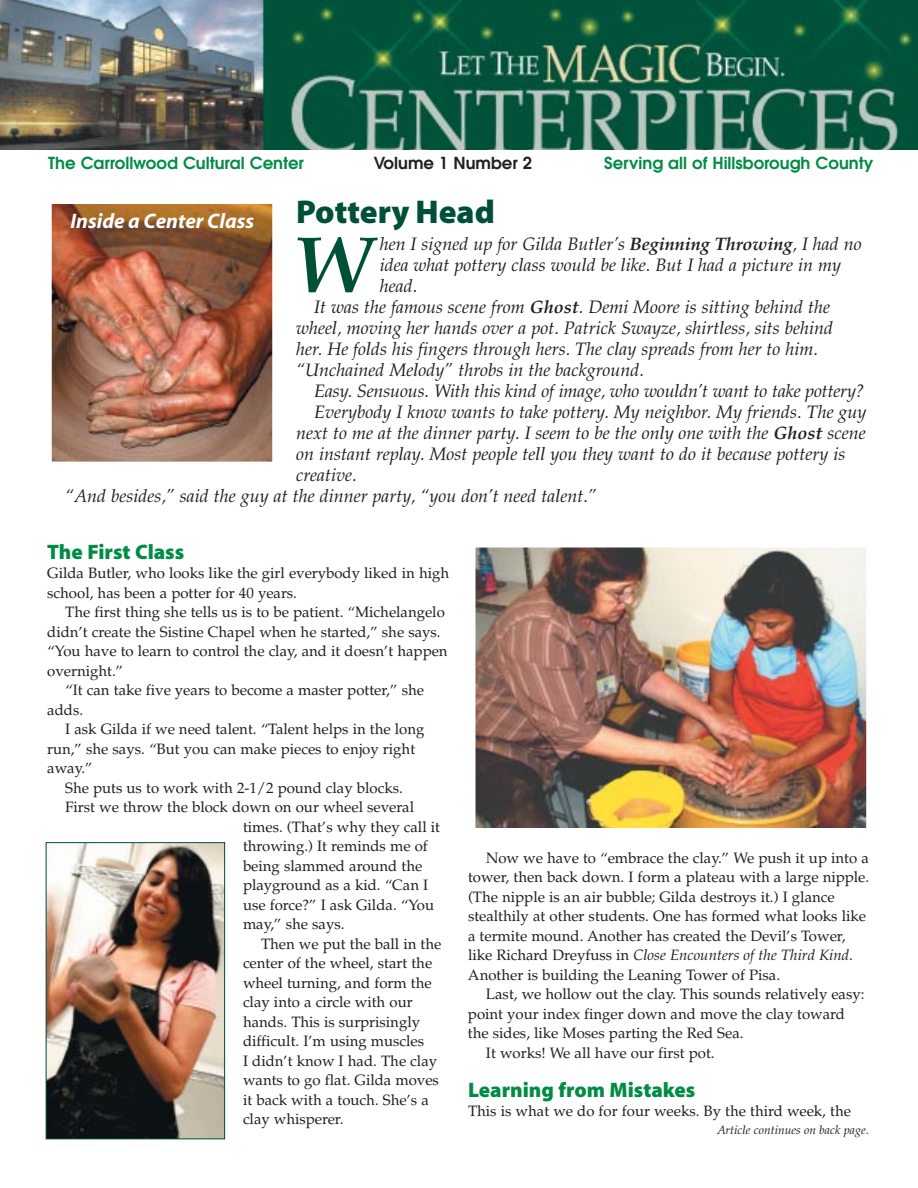
<style>
.page{position:relative;width:918px;height:1188px;background:#fff}
.page>*{position:absolute;margin:0;border:0;box-sizing:border-box;transform-origin:0 0}
.t1{font:italic 700 79.65px "Palatino";color:#004f37}
.t2{font:33px "Myriad MM 830 600";color:#004f37}
.t3{font:21px "Myriad MM 830 600";color:#008c44}
.t4{font:21px "Myriad MM It 700 600";color:#fff}
.t5{font:italic 18px "Palatino";color:#231f1f}
.t6{font:600 16.5px "Avant Garde";color:#008c44}
.t7{font:600 16.5px "Avant Garde";color:#231f1f}
.t8{font:15px/19.5px "Palatino";color:#231f1f}
.t9{font:italic 12px "Palatino";color:#231f1f}
.s1{font-weight:700}
.s2{font-style:italic}
</style>
<div class="page">
<img style="left:0;top:0;width:918px;height:150px">
<img style="left:53px;top:205px;width:218px;height:256px">
<div style="left:46px;top:198px;width:232px;height:270px;border:6px solid #fff"></div>
<img style="left:477px;top:549px;width:388px;height:278px">
<div style="left:470px;top:542px;width:402px;height:292px;border:6px solid #fff"></div>
<img style="left:48px;top:844px;width:175px;height:293px">
<div style="left:46px;top:842px;width:179px;height:297px;border:1px solid #004f37"></div>
<p class="t6" style="left:48px;top:157px;width:257px">The Carrollwood Cultural Center</p>
<p class="t7" style="left:374px;top:157px;width:160px">Volume 1 Number 2</p>
<p class="t6" style="left:604px;top:157px;width:271px">Serving all of Hillsborough County</p>
<h2 class="t2" style="left:296px;top:199px;width:200px">Pottery Head</h2>
<h1 class="t1" style="left:292px;top:234px;width:81px">W</h1>
<p class="t5" style="left:380px;top:237px;width:484px">hen I signed up for Gilda Butler’s <span class="s1">Beginning Throwing</span>, I had no</p>
<h3 class="t4" style="left:71px;top:213px;width:185px">Inside a Center Class</h3>
<p class="t5" style="left:380px;top:258px;width:463px">idea what pottery class would be like. But I had a picture in my</p>
<p class="t5" style="left:380px;top:279px;width:39px">head.</p>
<p class="t5" style="left:314px;top:300px;width:517px">It was the famous scene from <span class="s1">Ghost</span>. Demi Moore is sitting behind the</p>
<p class="t5" style="left:296px;top:321px;width:538px">wheel, moving her hands over a pot. Patrick Swayze, shirtless, sits behind</p>
<p class="t5" style="left:296px;top:342px;width:523px">her. He folds his fingers through hers. The clay spreads from her to him.</p>
<p class="t5" style="left:296px;top:363px;width:349px">“Unchained Melody” throbs in the background.</p>
<p class="t5" style="left:314px;top:384px;width:552px">Easy. Sensuous. With this kind of image, who wouldn’t want to take pottery?</p>
<p class="t5" style="left:314px;top:405px;width:554px">Everybody I know wants to take pottery. My neighbor. My friends. The guy</p>
<p class="t5" style="left:296px;top:426px;width:571px">next to me at the dinner party. I seem to be the only one with the <span class="s1">Ghost</span> scene</p>
<p class="t5" style="left:296px;top:447px;width:551px">on instant replay. Most people tell you they want to do it because pottery is</p>
<p class="t5" style="left:296px;top:468px;width:62px">creative.</p>
<p class="t5" style="left:65px;top:489px;width:533px">“And besides,” said the guy at the dinner party, “you don’t need talent.”</p>
<h3 class="t3" style="left:47px;top:544px;width:138px">The First Class</h3>
<p class="t8" style="left:47px;top:565px;width:403px">Gilda Butler, who looks like the girl everybody liked in high school, has been a potter for 40 years.</p>
<p class="t8" style="left:65px;top:604px;width:381px">The first thing she tells us is to be patient. “Michelangelo</p>
<p class="t8" style="left:47px;top:624px;width:395px">didn’t create the Sistine Chapel when he started,” she says.</p>
<p class="t8" style="left:47px;top:643px;width:402px">“You have to learn to control the clay, and it doesn’t happen</p>
<p class="t8" style="left:47px;top:663px;width:78px">overnight.”</p>
<p class="t8" style="left:65px;top:682px;width:360px">“It can take five years to become a master potter,” she</p>
<p class="t8" style="left:47px;top:702px;width:37px">adds.</p>
<p class="t8" style="left:65px;top:721px;width:361px">I ask Gilda if we need talent. “Talent helps in the long</p>
<p class="t8" style="left:47px;top:741px;width:369px">run,” she says. “But you can make pieces to enjoy right</p>
<p class="t8" style="left:47px;top:760px;width:47px">away.”</p>
<p class="t8" style="left:65px;top:780px;width:339px">She puts us to work with 2-1/2 pound clay blocks.</p>
<p class="t8" style="left:65px;top:799px;width:350px">First we throw the block down on our wheel several</p>
<p class="t8" style="left:243px;top:819px;width:199px">times. (That’s why they call it</p>
<p class="t8" style="left:243px;top:838px;width:186px">throwing.) It reminds me of</p>
<p class="t8" style="left:243px;top:858px;width:181px">being slammed around the</p>
<p class="t8" style="left:243px;top:877px;width:187px">playground as a kid. “Can I</p>
<p class="t8" style="left:243px;top:897px;width:193px">use force?” I ask Gilda. “You</p>
<p class="t8" style="left:243px;top:916px;width:103px">may,” she says.</p>
<p class="t8" style="left:261px;top:936px;width:182px">Then we put the ball in the</p>
<p class="t8" style="left:243px;top:955px;width:191px">center of the wheel, start the</p>
<p class="t8" style="left:243px;top:975px;width:190px">wheel turning, and form the</p>
<p class="t8" style="left:243px;top:994px;width:171px">clay into a circle with our</p>
<p class="t8" style="left:243px;top:1014px;width:179px">hands. This is surprisingly</p>
<p class="t8" style="left:243px;top:1033px;width:183px">difficult. I’m using muscles</p>
<p class="t8" style="left:243px;top:1053px;width:196px">I didn’t know I had. The clay</p>
<p class="t8" style="left:243px;top:1072px;width:197px">wants to go flat. Gilda moves</p>
<p class="t8" style="left:243px;top:1092px;width:187px">it back with a touch. She’s a</p>
<p class="t8" style="left:243px;top:1111px;width:102px">clay whisperer.</p>
<p class="t8" style="left:468px;top:850px;width:403px;text-indent:18px">Now we have to “embrace the clay.” We push it up into a tower, then back down. I form a plateau with a large nipple. (The nipple is an air bubble; Gilda destroys it.) I glance stealthily at other students. One has formed what looks like a termite mound. Another has created the Devil’s Tower, like Richard Dreyfuss in <span class="s2">Close Encounters of the Third Kind</span>.<br>Another is building the Leaning Tower of Pisa.</p>
<p class="t8" style="left:486px;top:986px;width:380px">Last, we hollow out the clay. This sounds relatively easy:</p>
<p class="t8" style="left:468px;top:1006px;width:379px">point your index finger down and move the clay toward</p>
<p class="t8" style="left:468px;top:1025px;width:277px">the sides, like Moses parting the Red Sea.</p>
<p class="t8" style="left:486px;top:1045px;width:230px">It works! We all have our first pot.</p>
<h3 class="t3" style="left:468px;top:1082px;width:229px">Learning from Mistakes</h3>
<p class="t8" style="left:468px;top:1103px;width:384px">This is what we do for four weeks. By the third week, the</p>
<p class="t9" style="left:717px;top:1125px;width:153px">Article continues on back page.</p>
</div>
